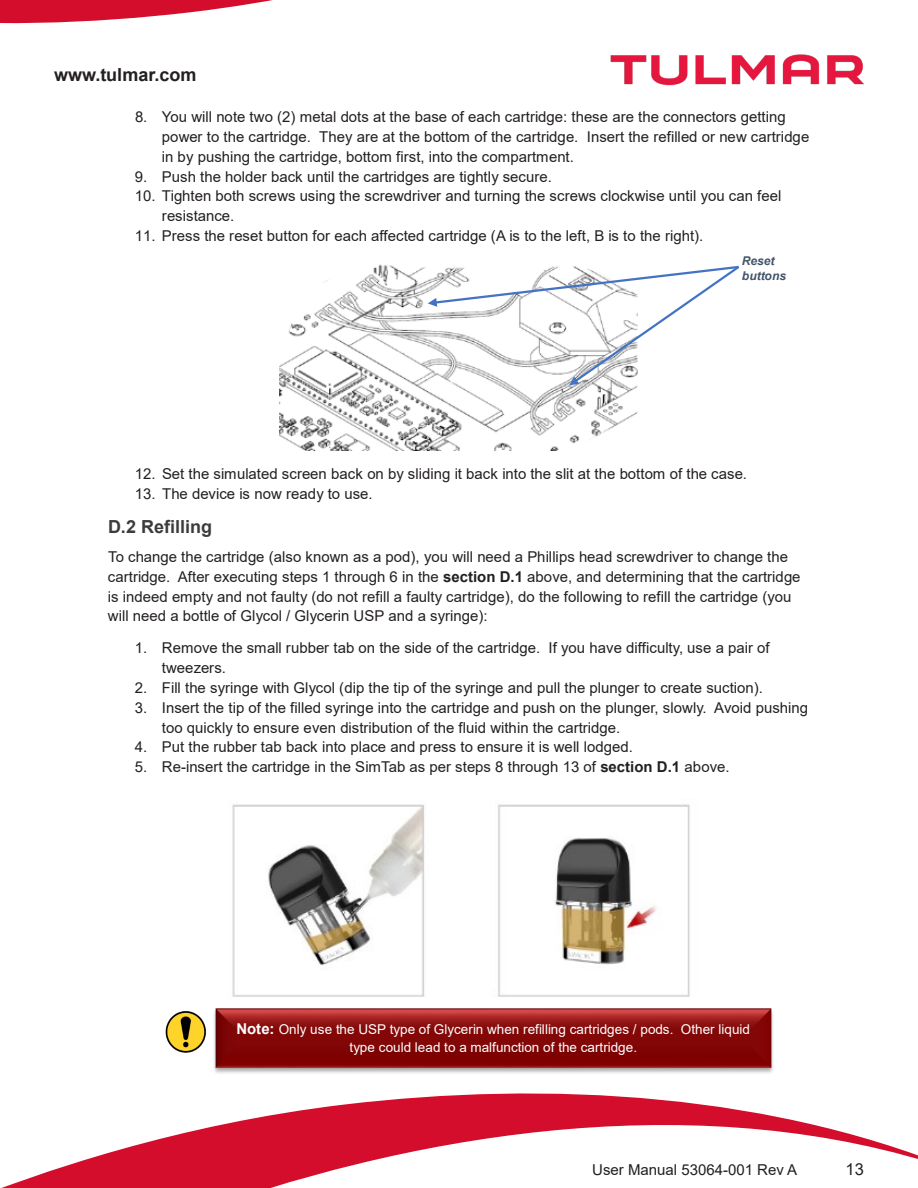
<style>
.page{position:relative;width:918px;height:1188px;background:#fff}
.page>*{position:absolute;margin:0;border:0;box-sizing:border-box;transform-origin:0 0}
.t1{font:700 18px "Arial";color:#231f20}
.t2{font:700 18px "Arial";color:#3c3c3d}
.t3{font:16.5px "Arial";color:#231f20}
.t4{font:15px/19.8px "Arial";color:#231f20}
.t5{font:13.5px/17.2px "Arial";letter-spacing:.005em;color:#fff;text-align:center}
.t6{font:italic 700 12px/15px "Arial";letter-spacing:-.005em;color:#44546a}
.s1{font-weight:700}
.s2{font-weight:700;font-size:15px}
</style>
<div class="page">
<img style="left:279px;top:264px;width:359px;height:186px">
<img style="left:232px;top:804px;width:458px;height:193px">
<svg style="left:428px;top:264px;width:312px;height:121px"></svg>
<img style="left:214px;top:1008px;width:559px;height:65px">
<img style="left:165px;top:1011px;width:41px;height:42px">
<svg style="left:50px;top:1093px;width:868px;height:95px"></svg>
<svg style="left:2px;top:1171px;width:48px;height:17px"></svg>
<img style="left:610px;top:54px;width:254px;height:32px">
<svg style="left:0;top:0;width:273px;height:24px"></svg>
<p class="t1" style="left:54px;top:62px;width:144px">www.tulmar.com</p>
<p class="t4" style="left:162px;top:107px;width:649px;text-indent:-27px">8. You will note two (2) metal dots at the base of each cartridge: these are the connectors getting power to the cartridge. They are at the bottom of the cartridge. Insert the refilled or new cartridge in by pushing the cartridge, bottom first, into the compartment.</p>
<p class="t4" style="left:135px;top:166px;width:419px">9. Push the holder back until the cartridges are tightly secure.</p>
<p class="t4" style="left:162px;top:186px;width:621px;text-indent:-27px">10. Tighten both screws using the screwdriver and turning the screws clockwise until you can feel resistance.</p>
<p class="t4" style="left:135px;top:226px;width:570px">11. Press the reset button for each affected cartridge (A is to the left, B is to the right).</p>
<p class="t6" style="left:742px;top:254px;width:46px">Reset buttons</p>
<p class="t4" style="left:135px;top:464px;width:614px">12. Set the simulated screen back on by sliding it back into the slit at the bottom of the case.</p>
<p class="t4" style="left:135px;top:483px;width:239px">13. The device is now ready to use.</p>
<p class="t2" style="left:108px;top:514px;width:106px">D.2 Refilling</p>
<p class="t4" style="left:108px;top:547px;width:694px">To change the cartridge (also known as a pod), you will need a Phillips head screwdriver to change the cartridge. After executing steps 1 through 6 in the <span class="s1">section D.1</span> above, and determining that the cartridge is indeed empty and not faulty (do not refill a faulty cartridge), do the following to refill the cartridge (you will need a bottle of Glycol / Glycerin USP and a syringe):</p>
<p class="t4" style="left:162px;top:638px;width:609px;text-indent:-27px">1. Remove the small rubber tab on the side of the cartridge. If you have difficulty, use a pair of tweezers.</p>
<p class="t4" style="left:135px;top:678px;width:629px">2. Fill the syringe with Glycol (dip the tip of the syringe and pull the plunger to create suction).</p>
<p class="t4" style="left:162px;top:698px;width:648px;text-indent:-27px">3. Insert the tip of the filled syringe into the cartridge and push on the plunger, slowly. Avoid pushing too quickly to ensure even distribution of the fluid within the cartridge.</p>
<p class="t4" style="left:135px;top:737px;width:499px">4. Put the rubber tab back into place and press to ensure it is well lodged.</p>
<p class="t4" style="left:135px;top:757px;width:596px">5. Re-insert the cartridge in the SimTab as per steps 8 through 13 of <span class="s1">section D.1</span> above.</p>
<p class="t5" style="left:236px;top:1021px;width:515px"><span class="s2">Note:</span> Only use the USP type of Glycerin when refilling cartridges / pods. Other liquid type could lead to a malfunction of the cartridge.</p>
<p class="t4" style="left:592px;top:1159px;width:207px">User Manual 53064-001 Rev A</p>
<p class="t3" style="left:846px;top:1157px;width:20px">13</p>
</div>
